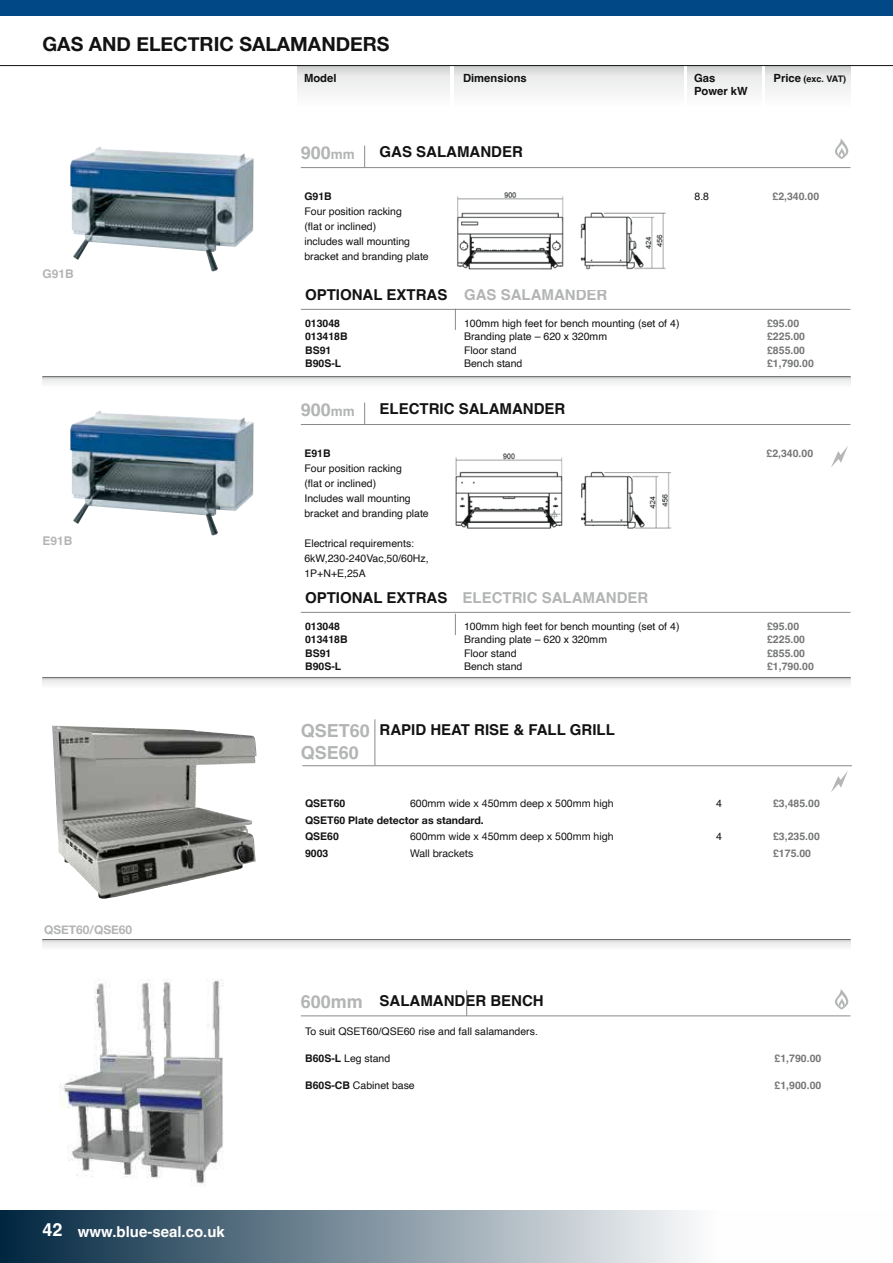
<style>
.page{position:relative;width:893px;height:1263px;background:#fff}
.page>*{position:absolute;margin:0;border:0;box-sizing:border-box;transform-origin:0 0}
.t1{font:700 19.5px "Helvetica Neue";color:#121212}
.t2{font:700 18px/21.6px "Helvetica";color:#b3b5b4}
.t3{font:700 15px "Helvetica";color:#121212}
.t4{font:700 15px "Helvetica";color:#b3b5b4}
.t5{font:700 15px "Helvetica";color:#fff}
.t6{font:700 12px "Helvetica Neue";color:#b3b5b4}
.t7{font:700 12px "Helvetica";color:#b3b5b4}
.t8{font:700 11.25px "Helvetica";color:#121212}
.t9{font:10.5px/15px "Helvetica";color:#121212}
.t10{font:700 10.5px "Helvetica";color:#757776}
.t11{font:10.5px "Helvetica Neue";color:#121212}
.t12{font:700 10.5px "Helvetica";color:#121212}
.t13{font:700 10.5px "Helvetica Neue";color:#121212}
.t14{font:700 9px "Helvetica";letter-spacing:-.035em;color:#121212}
.s1{font-size:11.25px}
.s2{font-size:13.5px}
.s3{font-size:18px}
.s4{color:#b3b5b4}
.s5{color:#121212}
.s6{font-family:"Helvetica"}
.s7{font-size:18px;color:#b3b5b4}
.s8{font-weight:700}
</style>
<div class="page">
<svg style="left:0;top:1210px;width:692px;height:53px;background:#798d9a"></svg>
<div style="left:0;top:0;width:893px;height:15px;background:#004986"></div>
<hr style="left:301px;top:167px;width:549px;height:1px;background:#888a8a">
<svg style="left:364px;top:146px;width:1px;height:21px"></svg>
<hr style="left:301px;top:309px;width:549px;height:1px;background:#888a8a">
<svg style="left:455px;top:310px;width:1px;height:20px"></svg>
<hr style="left:301px;top:424px;width:549px;height:1px;background:#888a8a">
<svg style="left:364px;top:403px;width:1px;height:21px"></svg>
<svg style="left:831px;top:446px;width:17px;height:21px"></svg>
<hr style="left:301px;top:612px;width:549px;height:1px;background:#888a8a">
<svg style="left:455px;top:614px;width:1px;height:21px"></svg>
<hr style="left:43px;top:376px;width:807px;height:1px;background:#888a8a">
<svg style="left:43px;top:377px;width:807px;height:7px"></svg>
<hr style="left:43px;top:677px;width:807px;height:1px;background:#888a8a">
<svg style="left:43px;top:678px;width:807px;height:7px"></svg>
<svg style="left:835px;top:139px;width:13px;height:20px"></svg>
<div style="left:298px;top:66px;width:151px;height:42px;background:linear-gradient(to bottom,#dcdddd,#fff)"></div>
<div style="left:454px;top:66px;width:230px;height:42px;background:linear-gradient(to bottom,#dcdddd,#fff)"></div>
<div style="left:688px;top:66px;width:73px;height:42px;background:linear-gradient(to bottom,#dcdddd,#fff)"></div>
<div style="left:765px;top:66px;width:85px;height:42px;background:linear-gradient(to bottom,#dcdddd,#fff)"></div>
<hr style="left:0;top:65px;width:893px;height:1px;background:#121212">
<img style="left:580px;top:212px;width:86px;height:58px">
<img style="left:455px;top:453px;width:108px;height:76px">
<img style="left:70px;top:411px;width:184px;height:125px">
<img style="left:457px;top:192px;width:107px;height:78px">
<img style="left:581px;top:471px;width:91px;height:58px">
<img style="left:70px;top:146px;width:184px;height:126px">
<hr style="left:374px;top:719px;width:1px;height:47px;background:#888a8a">
<img style="left:52px;top:725px;width:204px;height:174px">
<hr style="left:302px;top:765px;width:550px;height:1px;background:#888a8a">
<svg style="left:831px;top:771px;width:17px;height:21px"></svg>
<svg style="left:43px;top:939px;width:807px;height:8px"></svg>
<hr style="left:301px;top:1015px;width:549px;height:1px;background:#888a8a">
<svg style="left:835px;top:989px;width:13px;height:21px"></svg>
<img style="left:59px;top:979px;width:165px;height:208px">
<svg style="left:466px;top:990px;width:1px;height:26px"></svg>
<h1 class="t1" style="left:43px;top:29px;width:349px">GAS AND ELECTRIC SALAMANDERS</h1>
<p class="t8" style="left:304px;top:71px;width:34px">Model</p>
<p class="t8" style="left:463px;top:71px;width:65px">Dimensions</p>
<p class="t8" style="left:694px;top:71px;width:23px">Gas</p>
<p class="t14" style="left:774px;top:73px;width:74px"><span class="s1">Price</span> (exc. VAT)</p>
<p class="t8" style="left:694px;top:85px;width:55px">Power kW</p>
<h2 class="t2" style="left:301px;top:144px;width:56px">900<span class="s2">mm</span></h2>
<h3 class="t3" style="left:379px;top:142px;width:145px">GAS SALAMANDER</h3>
<p class="t7" style="left:43px;top:267px;width:33px">G91B</p>
<p class="t7" style="left:43px;top:533px;width:32px">E91B</p>
<p class="t6" style="left:44px;top:921px;width:90px">QSET60/QSE60</p>
<h3 class="t5" style="left:43px;top:1222px;width:184px"><span class="s3">42</span> www.blue-seal.co.uk</h3>
<p class="t12" style="left:304px;top:190px;width:29px">G91B</p>
<p class="t9" style="left:694px;top:189px;width:16px">8.8</p>
<p class="t10" style="left:772px;top:190px;width:48px">£2,340.00</p>
<p class="t9" style="left:304px;top:204px;width:126px">Four position racking<br>(flat or inclined)<br>includes wall mounting bracket and branding plate</p>
<h3 class="t3" style="left:305px;top:285px;width:304px">OPTIONAL EXTRAS <span class="s4">GAS SALAMANDER</span></h3>
<p class="t12" style="left:305px;top:317px;width:37px">013048</p>
<p class="t9" style="left:464px;top:316px;width:217px">100mm high feet for bench mounting (set of 4)</p>
<p class="t10" style="left:767px;top:317px;width:34px">£95.00</p>
<p class="t12" style="left:305px;top:330px;width:44px">013418B</p>
<p class="t9" style="left:464px;top:329px;width:144px">Branding plate – 620 x 320mm</p>
<p class="t10" style="left:767px;top:330px;width:39px">£225.00</p>
<p class="t12" style="left:305px;top:344px;width:28px">BS91</p>
<p class="t9" style="left:464px;top:343px;width:54px">Floor stand</p>
<p class="t10" style="left:767px;top:344px;width:39px">£855.00</p>
<p class="t12" style="left:305px;top:357px;width:38px">B90S-L</p>
<p class="t9" style="left:464px;top:356px;width:60px">Bench stand</p>
<p class="t10" style="left:767px;top:357px;width:48px">£1,790.00</p>
<h2 class="t2" style="left:301px;top:401px;width:56px">900<span class="s2">mm</span></h2>
<h3 class="t3" style="left:379px;top:399px;width:187px">ELECTRIC SALAMANDER</h3>
<p class="t12" style="left:304px;top:447px;width:28px">E91B</p>
<p class="t10" style="left:766px;top:447px;width:48px">£2,340.00</p>
<p class="t9" style="left:304px;top:461px;width:126px">Four position racking<br>(flat or inclined)<br>Includes wall mounting bracket and branding plate</p>
<p class="t9" style="left:304px;top:536px;width:126px">Electrical requirements:<br>6kW,230-240Vac,50/60Hz,<br>1P+N+E,25A</p>
<h3 class="t4" style="left:305px;top:588px;width:345px"><span class="s5">OPTIONAL EXTRAS</span> ELECTRIC SALAMANDER</h3>
<p class="t12" style="left:305px;top:619px;width:37px">013048</p>
<p class="t9" style="left:464px;top:619px;width:217px">100mm high feet for bench mounting (set of 4)</p>
<p class="t10" style="left:767px;top:619px;width:34px">£95.00</p>
<p class="t12" style="left:305px;top:633px;width:44px">013418B</p>
<p class="t9" style="left:464px;top:632px;width:144px">Branding plate – 620 x 320mm</p>
<p class="t10" style="left:767px;top:633px;width:39px">£225.00</p>
<p class="t12" style="left:305px;top:646px;width:28px">BS91</p>
<p class="t9" style="left:464px;top:646px;width:54px">Floor stand</p>
<p class="t10" style="left:767px;top:646px;width:39px">£855.00</p>
<p class="t12" style="left:305px;top:660px;width:38px">B90S-L</p>
<p class="t9" style="left:464px;top:659px;width:60px">Bench stand</p>
<p class="t10" style="left:767px;top:660px;width:48px">£1,790.00</p>
<h2 class="t2" style="left:301px;top:722px;width:71px">QSET60<br>QSE60</h2>
<h3 class="t3" style="left:379px;top:720px;width:237px">RAPID HEAT RISE &amp; FALL GRILL</h3>
<p class="t12" style="left:305px;top:797px;width:42px">QSET60</p>
<p class="t11" style="left:410px;top:796px;width:205px">600mm wide x 450mm deep x 500mm high</p>
<p class="t9" style="left:716px;top:796px;width:7px">4</p>
<p class="t10" style="left:773px;top:797px;width:48px">£3,485.00</p>
<p class="t13" style="left:305px;top:812px;width:180px"><span class="s6">QSET60</span> Plate detector as standard.</p>
<p class="t12" style="left:305px;top:830px;width:35px">QSE60</p>
<p class="t11" style="left:410px;top:829px;width:205px">600mm wide x 450mm deep x 500mm high</p>
<p class="t9" style="left:716px;top:829px;width:7px">4</p>
<p class="t10" style="left:773px;top:830px;width:48px">£3,235.00</p>
<p class="t12" style="left:305px;top:846px;width:25px">9003</p>
<p class="t11" style="left:410px;top:845px;width:65px">Wall brackets</p>
<p class="t10" style="left:773px;top:846px;width:39px">£175.00</p>
<h3 class="t3" style="left:301px;top:992px;width:244px"><span class="s7">600mm</span> SALAMANDER BENCH</h3>
<p class="t9" style="left:305px;top:1024px;width:234px">To suit QSET60/QSE60 rise and fall salamanders.</p>
<p class="t9" style="left:305px;top:1051px;width:87px"><span class="s8">B60S-L</span> Leg stand</p>
<p class="t10" style="left:775px;top:1051px;width:48px">£1,790.00</p>
<p class="t9" style="left:305px;top:1078px;width:111px"><span class="s8">B60S-CB</span> Cabinet base</p>
<p class="t10" style="left:775px;top:1078px;width:48px">£1,900.00</p>
</div>
